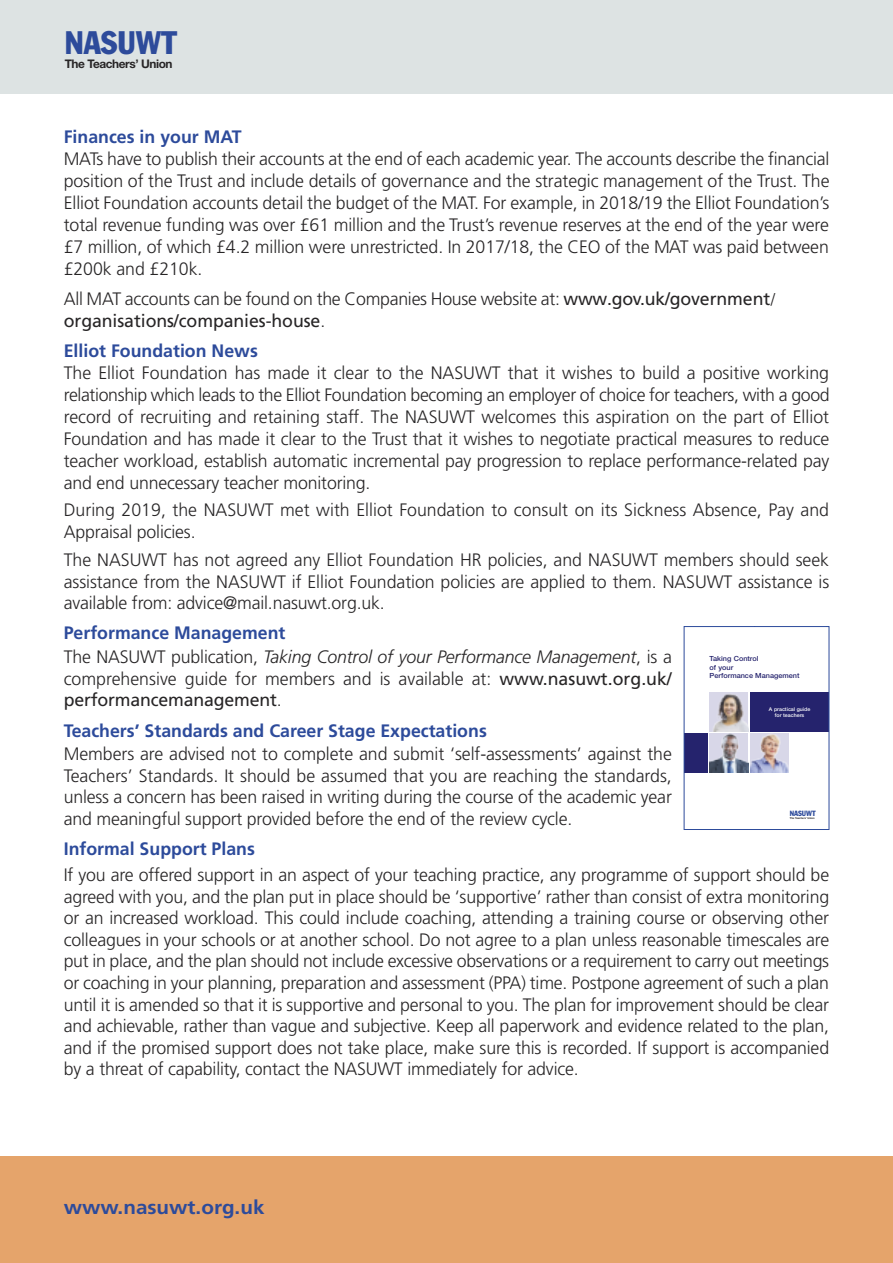
<style>
.page{position:relative;width:893px;height:1263px;background:#fff}
.page>*{position:absolute;margin:0;border:0;box-sizing:border-box;transform-origin:0 0}
.t1{font:condensed 31.95px "Franklin Gothic";color:#2d4b9b}
.t2{font:700 19.5px "Frutiger";color:#2d4b9b;scale:1.06 1}
.t3{font:300 18px/21.6px "Frutiger";letter-spacing:-.01em;color:#272526}
.t4{font:700 18px "Frutiger";color:#2d4b9b}
.t5{font:700 11.85px "Helvetica Neue";letter-spacing:-.035em;color:#272526}
.t6{font:condensed 7.5px "Franklin Gothic";color:#2d4b9b}
.t7{font:500 7.05px/8.4px "Helvetica Neue";color:#25236d;scale:1.04 1}
.t8{font:500 5.1px/6.1px "Helvetica Neue";color:#fff;text-align:center;scale:1.04 1}
.t9{font:700 2.55px "Helvetica Neue";letter-spacing:-.015em;color:#272526}
.s1{font-weight:700;color:#2d4b9b}
.s2{font-weight:400}
.s3{font-family:"Minion Pro";font-weight:400}
.s4{font-style:italic}
</style>
<div class="page">
<div style="left:0;top:0;width:893px;height:94px;background:#dde3e3"></div>
<div style="left:0;top:1157px;width:893px;height:106px;background:#e5a46b"></div>
<img style="left:710px;top:733px;width:38px;height:39px">
<svg style="left:710px;top:693px;width:38px;height:39px"></svg>
<img style="left:750px;top:733px;width:39px;height:39px">
<div style="left:750px;top:693px;width:79px;height:39px;background:#25236d"></div>
<div style="left:684px;top:733px;width:24px;height:39px;background:#25236d"></div>
<div style="left:684px;top:626px;width:145px;height:204px;border:1px solid #2d4b9b"></div>
<p class="t1" style="left:65px;top:31px;width:114px">NASUWT</p>
<p class="t5" style="left:65px;top:59px;width:109px">The Teachers’ Union</p>
<p class="t3" style="left:64px;top:127px;width:767px"><span class="s1">Finances in your MAT<br></span>MATs have to publish their accounts at the end of each academic year. The accounts describe the financial position of the Trust and include details of governance and the strategic management of the Trust. The Elliot Foundation accounts detail the budget of the MAT. For example, in 2018/19 the Elliot Foundation’s total revenue funding was over £61 million and the Trust’s revenue reserves at the end of the year were £7 million, of which £4.2 million were unrestricted. In 2017/18, the CEO of the MAT was paid between £200k and £210k.</p>
<p class="t3" style="left:64px;top:289px;width:714px">All MAT accounts can be found on the Companies House website at: <span class="s2">www.gov.uk/government</span><span class="s3">/ </span><span class="s2">organisations/companies-house</span>.</p>
<p class="t3" style="left:64px;top:341px;width:767px"><span class="s1">Elliot Foundation News<br></span>The Elliot Foundation has made it clear to the NASUWT that it wishes to build a positive working relationship which leads to the Elliot Foundation becoming an employer of choice for teachers, with a good record of recruiting and retaining staff. The NASUWT welcomes this aspiration on the part of Elliot Foundation and has made it clear to the Trust that it wishes to negotiate practical measures to reduce teacher workload, establish automatic incremental pay progression to replace performance-related pay and end unnecessary teacher monitoring.</p>
<p class="t3" style="left:64px;top:501px;width:767px">During 2019, the NASUWT met with Elliot Foundation to consult on its Sickness Absence, Pay and<br>Appraisal policies.</p>
<p class="t3" style="left:64px;top:550px;width:767px;text-align:justify">The NASUWT has not agreed any Elliot Foundation HR policies, and NASUWT members should seek assistance from the NASUWT if Elliot Foundation policies are applied to them. NASUWT assistance is available from: advice@mail.nasuwt.org.uk.</p>
<p class="t4" style="left:64px;top:626px;width:223px">Performance Management</p>
<p class="t3" style="left:64px;top:647px;width:610px;text-align:justify">The NASUWT publication, <span class="s4">Taking Control of your Performance Management</span>, is a comprehensive guide for members and is available at: <span class="s2">www.nasuwt.org.uk/ performancemanagement</span>.</p>
<p class="t4" style="left:64px;top:723px;width:425px">Teachers’ Standards and Career Stage Expectations</p>
<p class="t3" style="left:64px;top:745px;width:610px;text-align:justify">Members are advised not to complete and submit ‘self-assessments’ against the Teachers’ Standards. It should be assumed that you are reaching the standards, unless a concern has been raised in writing during the course of the academic year and meaningful support provided before the end of the review cycle.</p>
<p class="t4" style="left:64px;top:842px;width:193px">Informal Support Plans</p>
<p class="t3" style="left:64px;top:865px;width:767px;text-align:justify">If you are offered support in an aspect of your teaching practice, any programme of support should be agreed with you, and the plan put in place should be ‘supportive’ rather than consist of extra monitoring or an increased workload. This could include coaching, attending a training course or observing other colleagues in your schools or at another school. Do not agree to a plan unless reasonable timescales are put in place, and the plan should not include excessive observations or a requirement to carry out meetings or coaching in your planning, preparation and assessment (PPA) time. Postpone agreement of such a plan until it is amended so that it is supportive and personal to you. The plan for improvement should be clear and achievable, rather than vague and subjective. Keep all paperwork and evidence related to the plan, and if the promised support does not take place, make sure this is recorded. If support is accompanied by a threat of capability, contact the NASUWT immediately for advice.</p>
<p class="t7" style="left:710px;top:655px;width:88px">Taking Control<br>of your<br>Performance Management</p>
<p class="t8" style="left:769px;top:706px;width:41px">A practical guide for teachers</p>
<p class="t6" style="left:790px;top:810px;width:28px">NASUWT</p>
<p class="t9" style="left:790px;top:817px;width:26px">The Teachers’ Union</p>
<p class="t2" style="left:64px;top:1199px;width:191px">www.nasuwt.org.uk</p>
</div>
